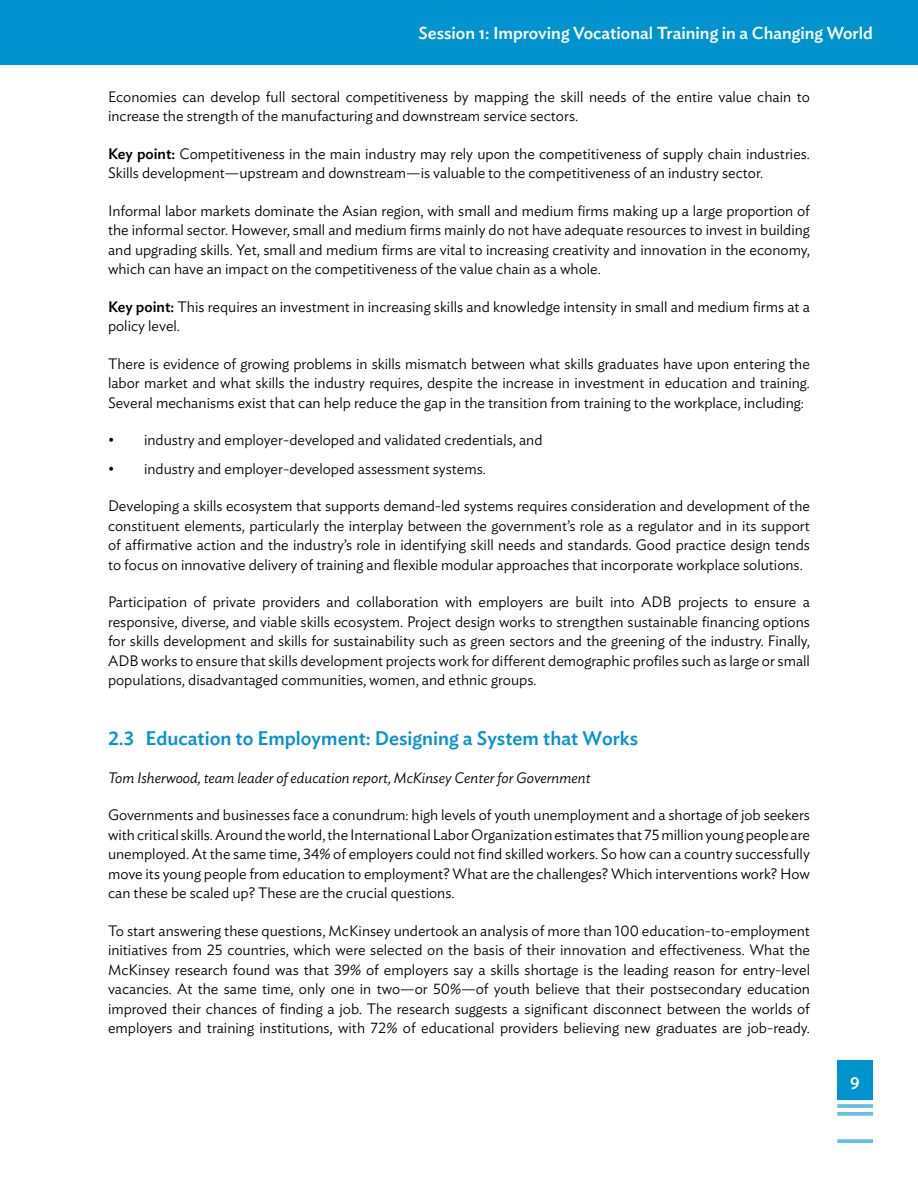
<style>
.page{position:relative;width:918px;height:1188px;background:#fff}
.page>*{position:absolute;margin:0;border:0;box-sizing:border-box;transform-origin:0 0}
.t1{font:500 19.5px "Ideal Sans";color:#0093d0}
.t2{font:500 17.25px "Ideal Sans";color:#fff}
.t3{font:500 16.8px "Ideal Sans";color:#fff}
.t4{font:300 15px/19.5px "Ideal Sans";color:#000;text-align:justify}
.t5{font:italic 300 15px "Ideal Sans";color:#000}
.s1{font-weight:500}
</style>
<div class="page">
<div style="left:837px;top:1060px;width:36px;height:40px;background:#0093d0"></div>
<svg style="left:837px;top:1104px;width:36px;height:4px"></svg>
<svg style="left:837px;top:1112px;width:36px;height:4px"></svg>
<svg style="left:837px;top:1139px;width:36px;height:4px"></svg>
<div style="left:0;top:0;width:918px;height:65px;background:#0093d0"></div>
<p class="t2" style="left:419px;top:20px;width:456px">Session 1: Improving Vocational Training in a Changing World</p>
<p class="t4" style="left:108px;top:86px;width:703px">Economies can develop full sectoral competitiveness by mapping the skill needs of the entire value chain to increase the strength of the manufacturing and downstream service sectors.</p>
<p class="t4" style="left:108px;top:143px;width:703px"><span class="s1">Key point:</span> Competitiveness in the main industry may rely upon the competitiveness of supply chain industries.<br>Skills development—upstream and downstream—is valuable to the competitiveness of an industry sector.</p>
<p class="t4" style="left:108px;top:200px;width:704px">Informal labor markets dominate the Asian region, with small and medium firms making up a large proportion of the informal sector. However, small and medium firms mainly do not have adequate resources to invest in building and upgrading skills. Yet, small and medium firms are vital to increasing creativity and innovation in the economy, which can have an impact on the competitiveness of the value chain as a whole.</p>
<p class="t4" style="left:108px;top:296px;width:704px"><span class="s1">Key point:</span> This requires an investment in increasing skills and knowledge intensity in small and medium firms at a policy level.</p>
<p class="t4" style="left:108px;top:353px;width:704px">There is evidence of growing problems in skills mismatch between what skills graduates have upon entering the labor market and what skills the industry requires, despite the increase in investment in education and training.<br>Several mechanisms exist that can help reduce the gap in the transition from training to the workplace, including:</p>
<p class="t4" style="left:108px;top:429px;width:436px">• industry and employer-developed and validated credentials, and</p>
<p class="t4" style="left:108px;top:458px;width:379px">• industry and employer-developed assessment systems.</p>
<p class="t4" style="left:108px;top:495px;width:703px">Developing a skills ecosystem that supports demand-led systems requires consideration and development of the constituent elements, particularly the interplay between the government’s role as a regulator and in its support of affirmative action and the industry’s role in identifying skill needs and standards. Good practice design tends to focus on innovative delivery of training and flexible modular approaches that incorporate workplace solutions.</p>
<p class="t4" style="left:108px;top:591px;width:704px">Participation of private providers and collaboration with employers are built into ADB projects to ensure a responsive, diverse, and viable skills ecosystem. Project design works to strengthen sustainable financing options for skills development and skills for sustainability such as green sectors and the greening of the industry. Finally, ADB works to ensure that skills development projects work for different demographic profiles such as large or small populations, disadvantaged communities, women, and ethnic groups.</p>
<h1 class="t1" style="left:108px;top:724px;width:532px">2.3 Education to Employment: Designing a System that Works</h1>
<p class="t5" style="left:108px;top:766px;width:484px">Tom Isherwood, team leader of education report, McKinsey Center for Government</p>
<p class="t4" style="left:108px;top:804px;width:704px">Governments and businesses face a conundrum: high levels of youth unemployment and a shortage of job seekers with critical skills. Around the world, the International Labor Organization estimates that 75 million young people are unemployed. At the same time, 34% of employers could not find skilled workers. So how can a country successfully move its young people from education to employment? What are the challenges? Which interventions work? How can these be scaled up? These are the crucial questions.</p>
<p class="t4" style="left:108px;top:920px;width:704px">To start answering these questions, McKinsey undertook an analysis of more than 100 education-to-employment initiatives from 25 countries, which were selected on the basis of their innovation and effectiveness. What the McKinsey research found was that 39% of employers say a skills shortage is the leading reason for entry-level vacancies. At the same time, only one in two—or 50%—of youth believe that their postsecondary education improved their chances of finding a job. The research suggests a significant disconnect between the worlds of employers and training institutions, with 72% of educational providers believing new graduates are job-ready.</p>
<p class="t3" style="left:850px;top:1070px;width:11px">9</p>
</div>
